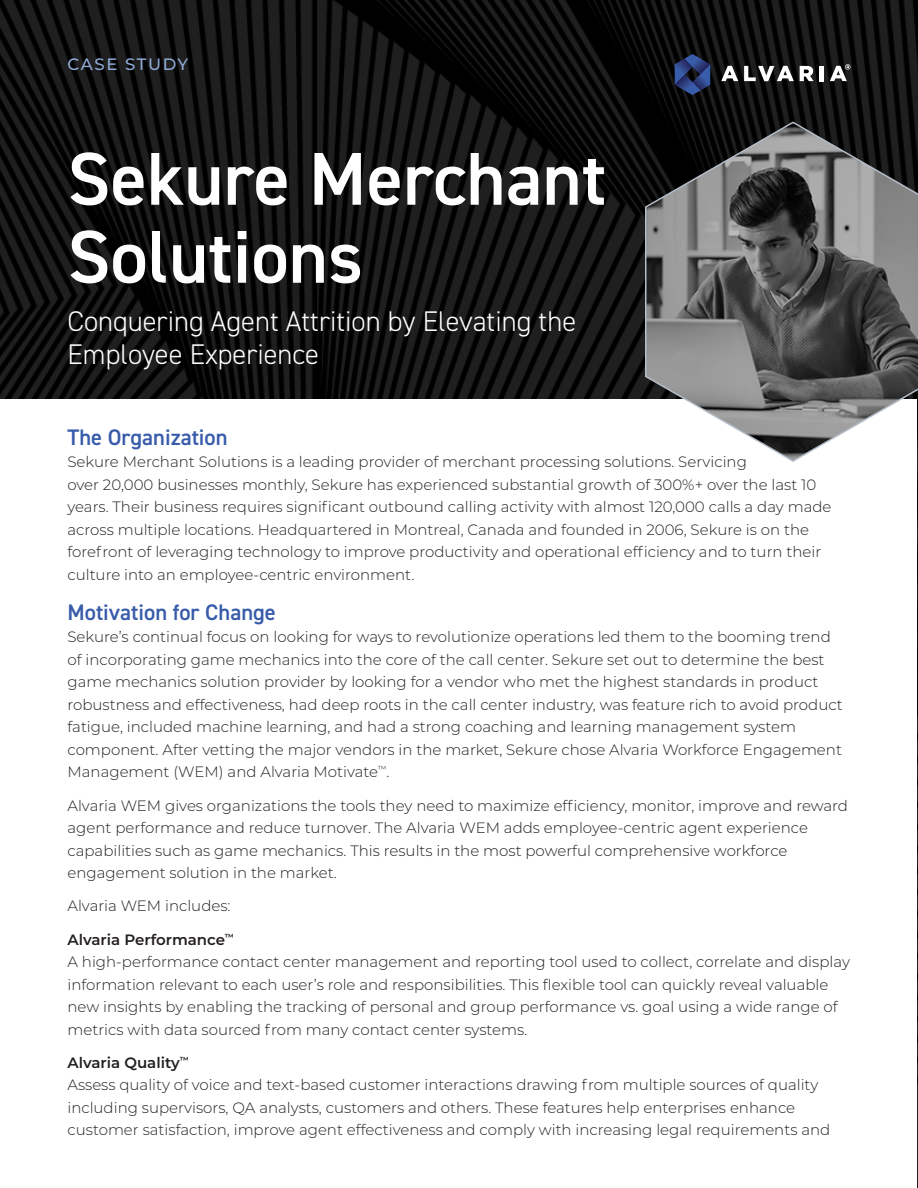
<style>
.page{position:relative;width:918px;height:1188px;background:#fff}
.page>*{position:absolute;margin:0;border:0;box-sizing:border-box;transform-origin:0 0}
.Title_Line_cover{font:600 75px/78px "DIN2014";color:#fff}
.Cover_Subheadline_wh{font:300 28.5px/33px "DIN2014";color:#fff}
.Subhead_Blue{font:600 22.5px "DIN2014";color:#385caa}
.Asset_Descriptor_cov{font:500 16.5px "Montserrat";letter-spacing:.09em;color:#91acd8}
.Body{font:300 15px/22.5px "Montserrat";color:#231f20}
.Body_Bold_Emphasis{font:600 15px "Montserrat";color:#231f20}
</style>
<div class="page">
<img style="left:0;top:0;width:918px;height:1188px">
<div style="left:1px;top:399px;width:916px;height:789px;background:#fff"></div>
<svg style="left:721px;top:66px;width:17px;height:15px"></svg>
<svg style="left:744px;top:66px;width:50px;height:15px"></svg>
<svg style="left:800px;top:66px;width:14px;height:15px"></svg>
<hr style="left:820px;top:66px;width:4px;height:15px;background:#fff">
<svg style="left:675px;top:54px;width:35px;height:41px"></svg>
<svg style="left:830px;top:64px;width:20px;height:17px"></svg>
<svg style="left:644px;top:121px;width:274px;height:342px;background:#707070"></svg>
<p class="Asset_Descriptor_cov" style="left:68px;top:53px;width:122px">CASE STUDY</p>
<p class="Title_Line_cover" style="left:68px;top:138px;width:540px">Sekure Merchant<br>Solutions</p>
<p class="Cover_Subheadline_wh" style="left:68px;top:305px;width:510px">Conquering Agent Attrition by Elevating the<br>Employee Experience</p>
<p class="Subhead_Blue" style="left:68px;top:422px;width:162px">The Organization</p>
<p class="Body" style="left:68px;top:450px;width:766px">Sekure Merchant Solutions is a leading provider of merchant processing solutions. Servicing<br>over 20,000 businesses monthly, Sekure has experienced substantial growth of 300%+ over the last 10 years. Their business requires significant outbound calling activity with almost 120,000 calls a day made across multiple locations. Headquartered in Montreal, Canada and founded in 2006, Sekure is on the forefront of leveraging technology to improve productivity and operational efficiency and to turn their culture into an employee-centric environment.</p>
<p class="Subhead_Blue" style="left:68px;top:597px;width:210px">Motivation for Change</p>
<p class="Body" style="left:68px;top:625px;width:777px">Sekure’s continual focus on looking for ways to revolutionize operations led them to the booming trend of incorporating game mechanics into the core of the call center. Sekure set out to determine the best game mechanics solution provider by looking for a vendor who met the highest standards in product robustness and effectiveness, had deep roots in the call center industry, was feature rich to avoid product fatigue, included machine learning, and had a strong coaching and learning management system component. After vetting the major vendors in the market, Sekure chose Alvaria Workforce Engagement Management (WEM) and Alvaria Motivate<sup>™</sup>.</p>
<p class="Body" style="left:68px;top:794px;width:782px">Alvaria WEM gives organizations the tools they need to maximize efficiency, monitor, improve and reward agent performance and reduce turnover. The Alvaria WEM adds employee-centric agent experience capabilities such as game mechanics. This results in the most powerful comprehensive workforce engagement solution in the market.</p>
<p class="Body" style="left:68px;top:894px;width:165px">Alvaria WEM includes:</p>
<p class="Body_Bold_Emphasis" style="left:68px;top:929px;width:168px">Alvaria Performance<sup>™</sup></p>
<p class="Body" style="left:68px;top:950px;width:784px">A high-performance contact center management and reporting tool used to collect, correlate and display information relevant to each user’s role and responsibilities. This flexible tool can quickly reveal valuable new insights by enabling the tracking of personal and group performance vs. goal using a wide range of metrics with data sourced from many contact center systems.</p>
<p class="Body_Bold_Emphasis" style="left:68px;top:1052px;width:123px">Alvaria Quality<sup>™</sup></p>
<p class="Body" style="left:68px;top:1073px;width:764px">Assess quality of voice and text-based customer interactions drawing from multiple sources of quality including supervisors, QA analysts, customers and others. These features help enterprises enhance customer satisfaction, improve agent effectiveness and comply with increasing legal requirements and</p>
</div>
